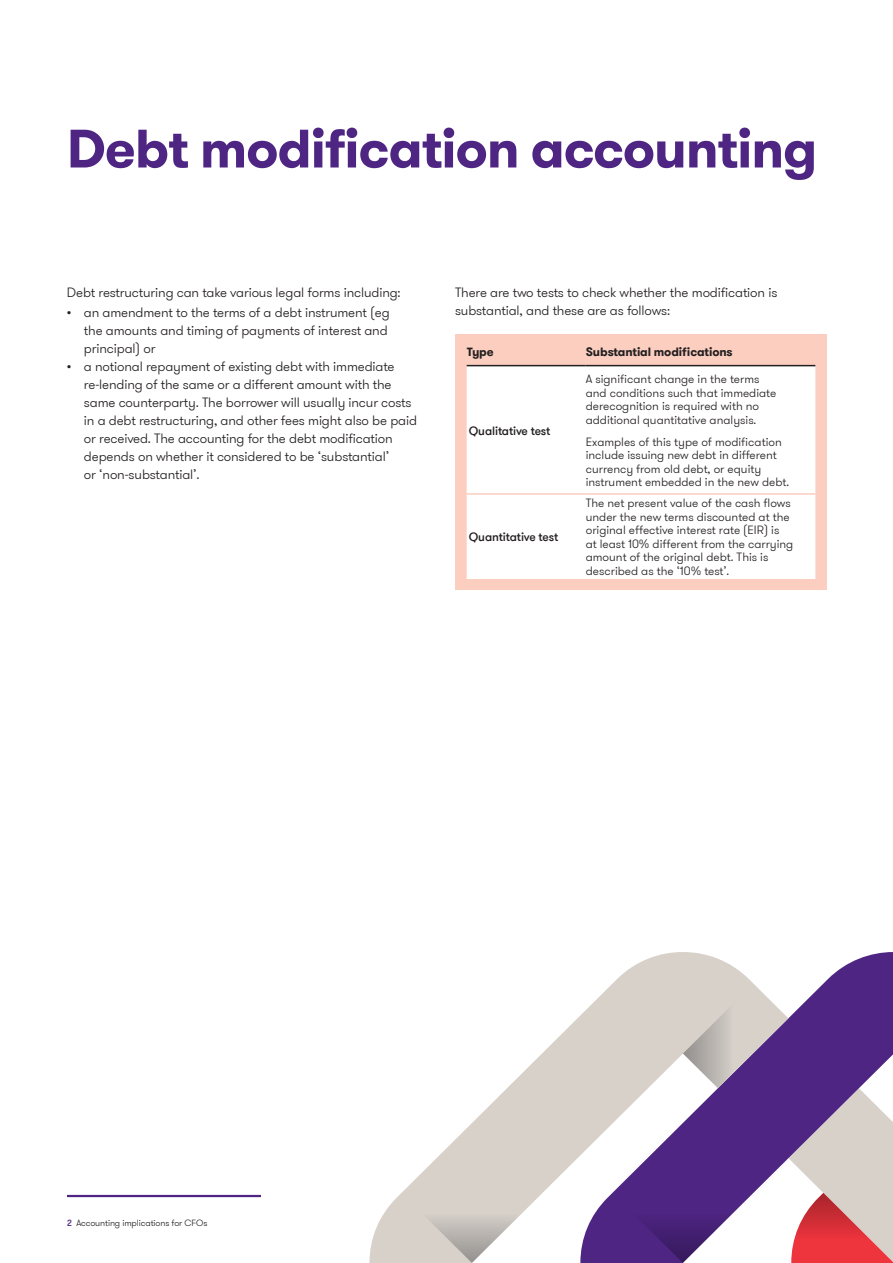
<style>
.page{position:relative;width:893px;height:1263px;background:#fff}
.page>*{position:absolute;margin:0;border:0;box-sizing:border-box;transform-origin:0 0}
._02_Headline_two_Bol{font:700 54px "GT Walsheim Pro";letter-spacing:-.02em;color:#4e2582}
._11_Body_text{font:300 13.5px/18px "GT Walsheim Pro";letter-spacing:-.01em;color:#231f20}
._11_Body_text_Pre_bu{font:300 13.5px "GT Walsheim Pro";letter-spacing:-.01em;color:#231f20}
._44_Tbl_copy{font:300 12px/13.5px "GT Walsheim Pro";color:#231f20}
._45_Tbl_subhead{font:500 12px "GT Walsheim Pro";letter-spacing:-.01em;color:#231f20}
._43_Tbl_head{font:700 12px "GT Walsheim Pro";letter-spacing:-.01em;color:#231f20}
.t1{font:300 9px "GT Walsheim Pro";letter-spacing:-.01em;color:#231f20}
.s1{font-weight:500;color:#4e2582}
</style>
<div class="page">
<hr style="left:67px;top:1195px;width:194px;height:2px;background:#4e2582">
<div style="left:455px;top:335px;width:371px;height:255px;background:#fbcec0"></div>
<div style="left:467px;top:366px;width:348px;height:213px;background:#fff"></div>
<hr style="left:467px;top:365px;width:119px;height:1px;background:#231f20">
<hr style="left:586px;top:365px;width:229px;height:1px;background:#231f20">
<hr style="left:467px;top:493px;width:119px;height:2px;background:#fbcec0">
<hr style="left:586px;top:493px;width:229px;height:2px;background:#fbcec0">
<svg style="left:369px;top:952px;width:524px;height:311px"></svg>
<svg style="left:683px;top:984px;width:70px;height:104px;background:#c6bec1"></svg>
<svg style="left:401px;top:1193px;width:141px;height:70px"></svg>
<svg style="left:612px;top:1193px;width:141px;height:70px"></svg>
<svg style="left:788px;top:1088px;width:105px;height:175px;background:#cb9ba6"></svg>
<p class="_02_Headline_two_Bol" style="left:67px;top:113px;width:752px">Debt modification accounting</p>
<p class="_11_Body_text_Pre_bu" style="left:67px;top:284px;width:335px">Debt restructuring can take various legal forms including:</p>
<p class="_11_Body_text" style="left:84px;top:304px;width:307px;text-indent:-17px">• an amendment to the terms of a debt instrument (eg the amounts and timing of payments of interest and principal) or</p>
<p class="_11_Body_text" style="left:84px;top:358px;width:335px;text-indent:-17px">• a notional repayment of existing debt with immediate re-lending of the same or a different amount with the same counterparty. The borrower will usually incur costs in a debt restructuring, and other fees might also be paid or received. The accounting for the debt modification depends on whether it considered to be ‘substantial’<br>or ‘non-substantial’.</p>
<p class="_11_Body_text" style="left:455px;top:284px;width:324px">There are two tests to check whether the modification is substantial, and these are as follows:</p>
<p class="_43_Tbl_head" style="left:467px;top:344px;width:29px">Type</p>
<p class="_43_Tbl_head" style="left:586px;top:344px;width:148px">Substantial modifications</p>
<p class="_45_Tbl_subhead" style="left:469px;top:423px;width:83px">Qualitative test</p>
<p class="_45_Tbl_subhead" style="left:469px;top:529px;width:91px">Quantitative test</p>
<p class="_44_Tbl_copy" style="left:586px;top:372px;width:192px">A significant change in the terms and conditions such that immediate derecognition is required with no additional quantitative analysis.</p>
<p class="_44_Tbl_copy" style="left:586px;top:435px;width:205px">Examples of this type of modification include issuing new debt in different currency from old debt, or equity instrument embedded in the new debt.</p>
<p class="_44_Tbl_copy" style="left:586px;top:497px;width:209px">The net present value of the cash flows under the new terms discounted at the original effective interest rate (EIR) is at least 10% different from the carrying amount of the original debt. This is described as the ‘10% test’.</p>
<p class="t1" style="left:67px;top:1217px;width:142px"><span class="s1">2</span> Accounting implications for CFOs</p>
</div>
